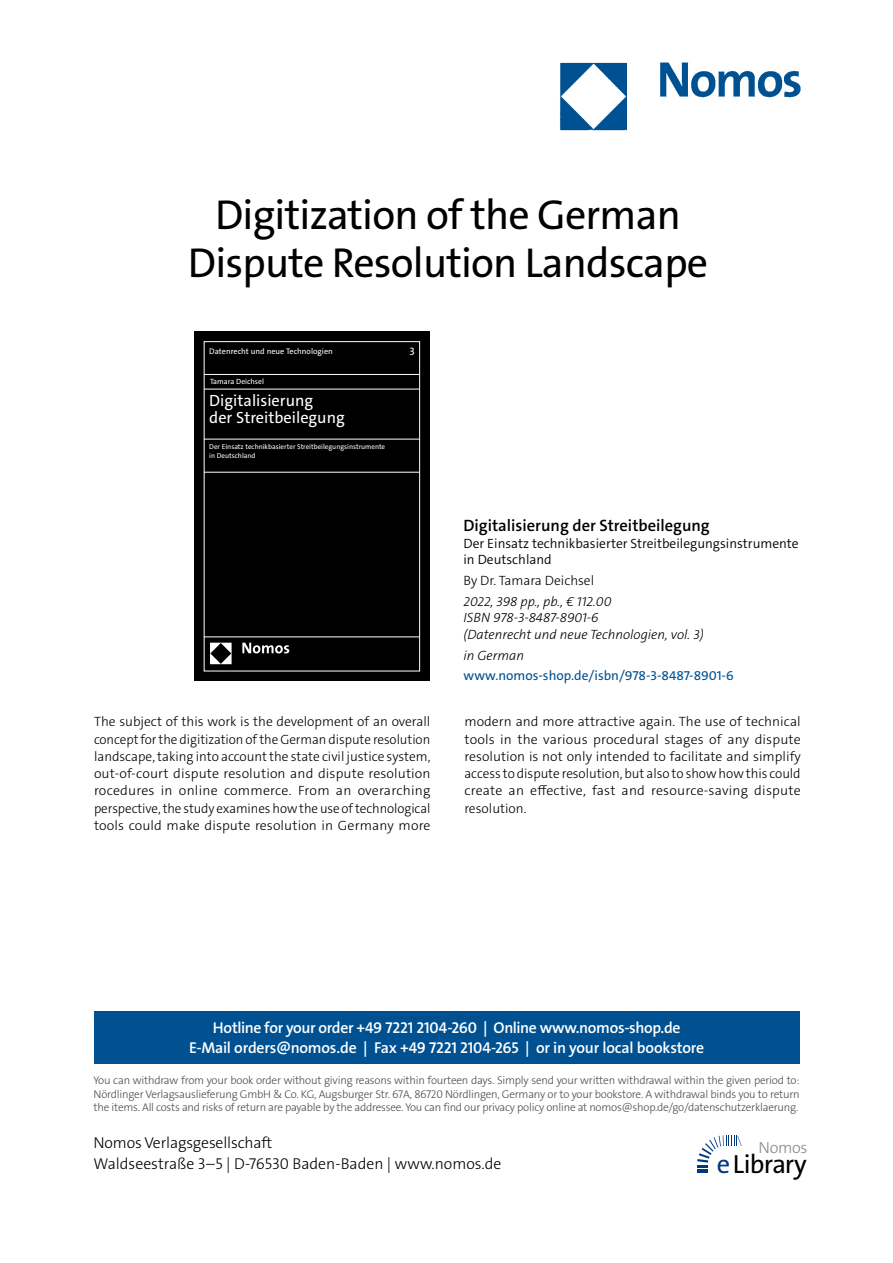
<style>
.page{position:relative;width:893px;height:1263px;background:#fff}
.page>*{position:absolute;margin:0;border:0;box-sizing:border-box;transform-origin:0 0}
.t1{font:42px/48px "The Sans Os F";letter-spacing:-.02em;color:#000;text-align:center}
.t2{font:26.4px "The Sans Os F";letter-spacing:-.03em;color:#000}
.t3{font:600 16.5px "The Sans C5";color:#000}
.t4{font:16.35px/17.4px "The Sans C5";color:#fff}
.t5{font:300 16.2px "The Sans Os F";letter-spacing:-.02em;color:#87888a}
.t6{font:600 15.75px/21px "The Sans Os F";letter-spacing:-.02em;color:#fff;text-align:center}
.t7{font:300 15.75px/21px "The Sans Os F";color:#000}
.t8{font:300 13.5px/17.2px "The Sans C5";letter-spacing:.01em;color:#000;text-align:justify}
.t9{font:italic 300 13.5px/16.5px "The Sans C5";color:#000}
.t10{font:300 13.5px/16.5px "The Sans C5";color:#000}
.t11{font:13.5px "The Sans C5";color:#005192}
.t12{font:300 11.25px/13.5px "The Sans Os F";letter-spacing:-.02em;color:#4b4b4d;text-align:justify}
.t13{font:10.8px "The Sans C5";color:#fff}
.t14{font:8.1px "The Sans C5";color:#fff}
.t15{font:7.65px "The Sans C5";color:#fff}
.t16{font:7.05px/8.4px "The Sans C5";color:#fff}
.s1{color:#003882}
</style>
<div class="page">
<div style="left:94px;top:1011px;width:705px;height:52px;background:#005192"></div>
<svg style="left:697px;top:1135px;width:45px;height:38px"></svg>
<img style="left:559px;top:62px;width:242px;height:69px">
<div style="left:194px;top:331px;width:236px;height:349px;background:#000"></div>
<div style="left:204px;top:341px;width:216px;height:330px;border:1px solid #fff"></div>
<hr style="left:204px;top:374px;width:215px;height:1px;background:#fff">
<hr style="left:204px;top:439px;width:215px;height:1px;background:#fff">
<hr style="left:204px;top:472px;width:215px;height:1px;background:#fff">
<hr style="left:204px;top:637px;width:215px;height:1px;background:#fff">
<svg style="left:242px;top:643px;width:47px;height:10px"></svg>
<svg style="left:210px;top:643px;width:22px;height:21px"></svg>
<hr style="left:204px;top:389px;width:215px;height:1px;background:#fff">
<h1 class="t1" style="left:188px;top:195px;width:522px">Digitization of the German<br>Dispute Resolution Landscape</h1>
<p class="t14" style="left:209px;top:346px;width:125px">Datenrecht und neue Technologien</p>
<p class="t15" style="left:210px;top:376px;width:55px">Tamara Deichsel</p>
<p class="t4" style="left:209px;top:392px;width:137px">Digitalisierung<br>der Streitbeilegung</p>
<p class="t16" style="left:209px;top:443px;width:177px">Der Einsatz technikbasierter Streitbeilegungsinstrumente in Deutschland</p>
<p class="t13" style="left:409px;top:345px;width:7px">3</p>
<p class="t3" style="left:463px;top:515px;width:248px">Digitalisierung der Streitbeilegung</p>
<p class="t10" style="left:463px;top:535px;width:337px">Der Einsatz technikbasierter Streitbeilegungsinstrumente in Deutschland</p>
<p class="t8" style="left:463px;top:572px;width:132px">By Dr. Tamara Deichsel</p>
<p class="t9" style="left:463px;top:593px;width:242px">2022, 398 pp., pb., € 112.00<br>ISBN 978-3-8487-8901-6<br>(Datenrecht und neue Technologien, vol. 3)</p>
<p class="t9" style="left:463px;top:647px;width:62px">in German</p>
<p class="t11" style="left:463px;top:667px;width:272px">www.nomos-shop.de/isbn/978-3-8487-8901-6</p>
<p class="t8" style="left:94px;top:713px;width:338px">The subject of this work is the development of an overall concept for the digitization of the German dispute resolution landscape, taking into account the state civil justice system, out-of-court dispute resolution and dispute resolution rocedures in online commerce. From an overarching perspective, the study examines how the use of technological tools could make dispute resolution in Germany more</p>
<p class="t8" style="left:464px;top:713px;width:338px">modern and more attractive again. The use of technical tools in the various procedural stages of any dispute resolution is not only intended to facilitate and simplify access to dispute resolution, but also to show how this could create an effective, fast and resource-saving dispute resolution.</p>
<p class="t6" style="left:189px;top:1017px;width:517px">Hotline for your order +49 7221 2104-260 | Online www.nomos-shop.de<br>E-Mail orders@nomos.de | Fax +49 7221 2104-265 | or in your local bookstore</p>
<p class="t12" style="left:94px;top:1074px;width:708px">You can withdraw from your book order without giving reasons within fourteen days. Simply send your written withdrawal within the given period to:<br>Nördlinger Verlagsauslieferung GmbH &amp; Co. KG, Augsburger Str. 67A, 86720 Nördlingen, Germany or to your bookstore. A withdrawal binds you to return the items. All costs and risks of return are payable by the addressee. You can find our privacy policy online at nomos@shop.de/go/datenschutzerklaerung.</p>
<p class="t7" style="left:94px;top:1133px;width:409px">Nomos Verlagsgesellschaft<br>Waldseestraße 3–5 | D-76530 Baden-Baden | www.nomos.de</p>
<p class="t5" style="left:758px;top:1137px;width:51px">Nomos</p>
<h2 class="t2" style="left:717px;top:1153px;width:91px"><span class="s1">e</span>Library</h2>
</div>
